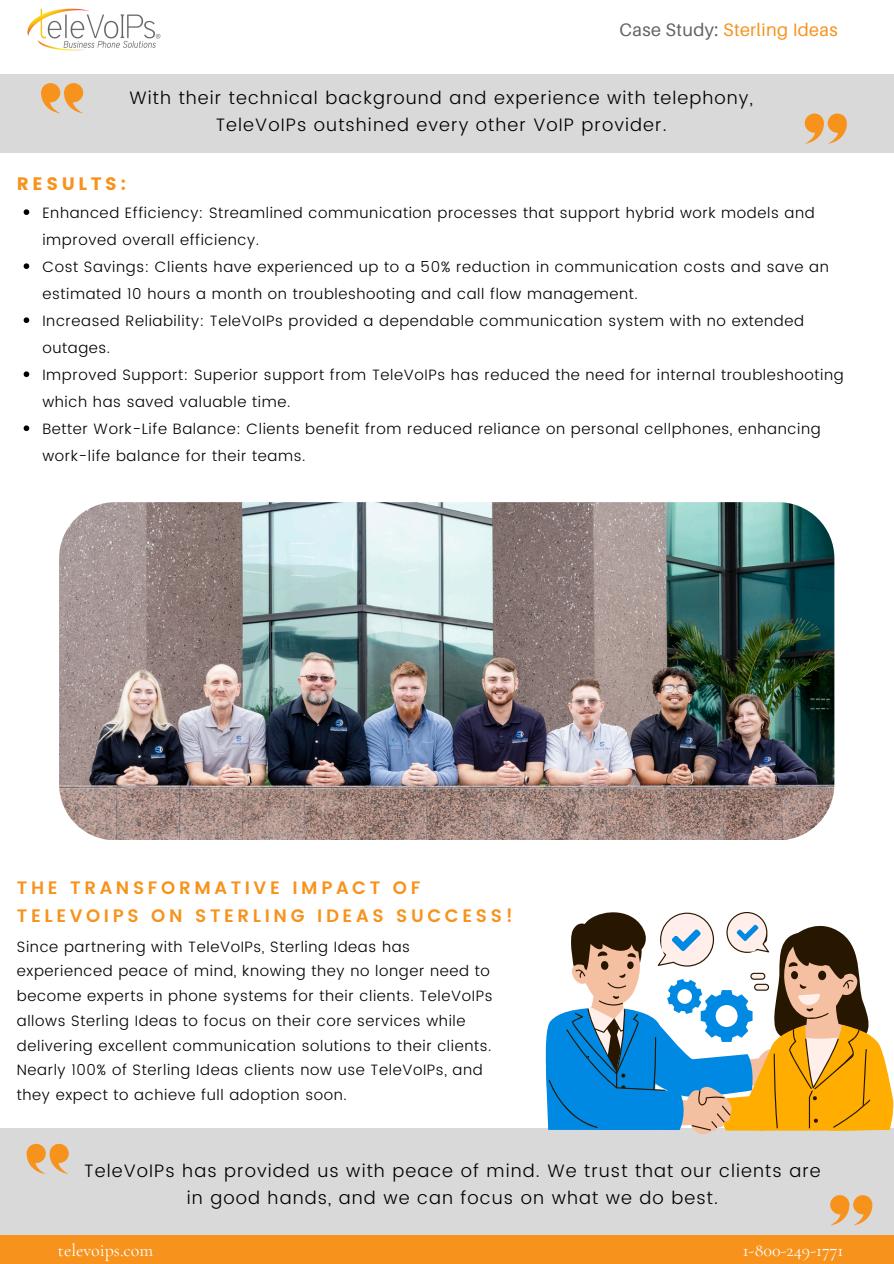
<style>
.page{position:relative;width:894px;height:1264px;background:#fff}
.page>*{position:absolute;margin:0;border:0;box-sizing:border-box;transform-origin:0 0}
.t1{font:300 18px/27px "Poppins";letter-spacing:.06em;color:#000;text-align:center}
.t2{font:600 18px/28.2px "Poppins";letter-spacing:.2em;color:#f7931d}
.t3{font:18px "Cormorant Garamond";color:#fff}
.t4{font:18px "Aileron";letter-spacing:.02em;color:#f7931d}
.t5{font:18px "Poppins";letter-spacing:.2em;color:#f7931d}
.t6{font:300 15px/24.8px "Poppins";letter-spacing:.04em;color:#000}
.s1{color:#636363}
</style>
<div class="page">
<img style="left:27px;top:8px;width:134px;height:43px">
<div style="left:0;top:1128px;width:893px;height:107px;background:#d9d9d9"></div>
<svg style="left:27px;top:1143px;width:42px;height:31px"></svg>
<svg style="left:830px;top:1195px;width:42px;height:30px"></svg>
<div style="left:0;top:74px;width:893px;height:79px;background:#d9d9d9"></div>
<svg style="left:41px;top:83px;width:43px;height:30px"></svg>
<svg style="left:804px;top:113px;width:42px;height:31px"></svg>
<div style="left:0;top:1235px;width:893px;height:28px;background:#f7931d"></div>
<svg style="left:545px;top:912px;width:348px;height:223px"></svg>
<img style="left:59px;top:502px;width:775px;height:337px;border-radius:56px">
<svg style="left:24px;top:209px;width:5px;height:6px"></svg>
<svg style="left:24px;top:263px;width:5px;height:6px"></svg>
<svg style="left:24px;top:317px;width:5px;height:6px"></svg>
<svg style="left:24px;top:371px;width:5px;height:6px"></svg>
<svg style="left:24px;top:425px;width:5px;height:6px"></svg>
<p class="t4" style="left:619px;top:19px;width:220px"><span class="s1">Case Study:</span> Sterling Ideas</p>
<p class="t1" style="left:129px;top:85px;width:624px">With their technical background and experience with telephony,<br>TeleVoIPs outshined every other VoIP provider.</p>
<h1 class="t5" style="left:17px;top:173px;width:111px">RESULTS:</h1>
<p class="t6" style="left:42px;top:200px;width:773px;line-height:27px">Enhanced Efficiency: Streamlined communication processes that support hybrid work models and improved overall efficiency.</p>
<p class="t6" style="left:42px;top:254px;width:787px;line-height:27px">Cost Savings: Clients have experienced up to a 50% reduction in communication costs and save an estimated 10 hours a month on troubleshooting and call flow management.</p>
<p class="t6" style="left:42px;top:308px;width:763px;line-height:27px">Increased Reliability: TeleVoIPs provided a dependable communication system with no extended outages.</p>
<p class="t6" style="left:42px;top:362px;width:802px;line-height:27px">Improved Support: Superior support from TeleVoIPs has reduced the need for internal troubleshooting which has saved valuable time.</p>
<p class="t6" style="left:42px;top:416px;width:779px;line-height:27px">Better Work-Life Balance: Clients benefit from reduced reliance on personal cellphones, enhancing work-life balance for their teams.</p>
<h1 class="t2" style="left:17px;top:874px;width:497px">THE TRANSFORMATIVE IMPACT OF<br>TELEVOIPS ON STERLING IDEAS SUCCESS!</h1>
<p class="t6" style="left:17px;top:933px;width:477px">Since partnering with TeleVoIPs, Sterling Ideas has experienced peace of mind, knowing they no longer need to become experts in phone systems for their clients. TeleVoIPs allows Sterling Ideas to focus on their core services while delivering excellent communication solutions to their clients.<br>Nearly 100% of Sterling Ideas clients now use TeleVoIPs, and they expect to achieve full adoption soon.</p>
<h2 class="t1" style="left:84px;top:1157px;width:738px">TeleVoIPs has provided us with peace of mind. We trust that our clients are in good hands, and we can focus on what we do best.</h2>
<p class="t3" style="left:58px;top:1238px;width:97px">televoips.com</p>
<p class="t3" style="left:742px;top:1238px;width:102px">1-800-249-1771</p>
</div>
